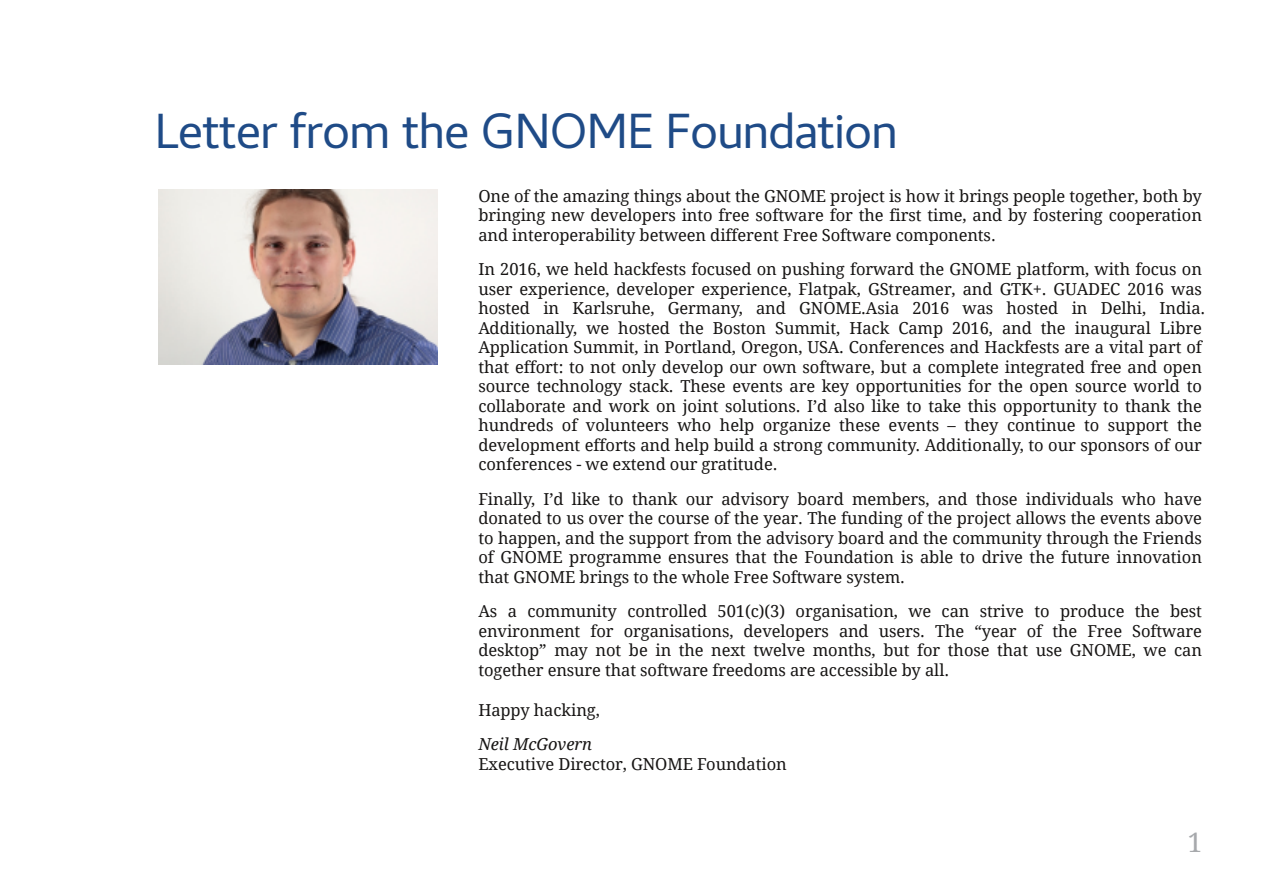
<style>
.page{position:relative;width:1263px;height:893px;background:#fff}
.page>*{position:absolute;margin:0;border:0;box-sizing:border-box;transform-origin:0 0}
.t1{font:49.5px "Cantarell";letter-spacing:-.02em;color:#1f4b87}
.t2{font:27px "Droid Serif";color:#a7a9ac}
.t3{font:16.5px/19.5px "Droid Serif";letter-spacing:-.005em;color:#161413;text-align:justify}
.t4{font:italic 16.5px "Droid Serif";letter-spacing:-.005em;color:#161413}
</style>
<div class="page">
<img style="left:159px;top:189px;width:279px;height:176px">
<h1 class="t1" style="left:155px;top:100px;width:745px">Letter from the GNOME Foundation</h1>
<p class="t3" style="left:478px;top:186px;width:725px">One of the amazing things about the GNOME project is how it brings people together, both by bringing new developers into free software for the first time, and by fostering cooperation and interoperability between different Free Software components.</p>
<p class="t3" style="left:478px;top:260px;width:728px;text-align:left">In 2016, we held hackfests focused on pushing forward the GNOME platform, with focus on user experience, developer experience, Flatpak, GStreamer, and GTK+. GUADEC 2016 was hosted in Karlsruhe, Germany, and GNOME.Asia 2016 was hosted in Delhi, India.<br>Additionally, we hosted the Boston Summit, Hack Camp 2016, and the inaugural Libre Application Summit, in Portland, Oregon, USA. Conferences and Hackfests are a vital part of that effort: to not only develop our own software, but a complete integrated free and open source technology stack. These events are key opportunities for the open source world to collaborate and work on joint solutions. I’d also like to take this opportunity to thank the hundreds of volunteers who help organize these events – they continue to support the development efforts and help build a strong community. Additionally, to our sponsors of our conferences - we extend our gratitude.</p>
<p class="t3" style="left:478px;top:489px;width:725px">Finally, I’d like to thank our advisory board members, and those individuals who have donated to us over the course of the year. The funding of the project allows the events above to happen, and the support from the advisory board and the community through the Friends of GNOME programme ensures that the Foundation is able to drive the future innovation that GNOME brings to the whole Free Software system.</p>
<p class="t3" style="left:478px;top:602px;width:725px">As a community controlled 501(c)(3) organisation, we can strive to produce the best environment for organisations, developers and users. The “year of the Free Software desktop” may not be in the next twelve months, but for those that use GNOME, we can together ensure that software freedoms are accessible by all.</p>
<p class="t3" style="left:478px;top:700px;width:123px">Happy hacking,</p>
<p class="t4" style="left:478px;top:735px;width:115px">Neil McGovern</p>
<p class="t3" style="left:478px;top:754px;width:310px">Executive Director, GNOME Foundation</p>
<h2 class="t2" style="left:1187px;top:827px;width:17px">1</h2>
</div>
